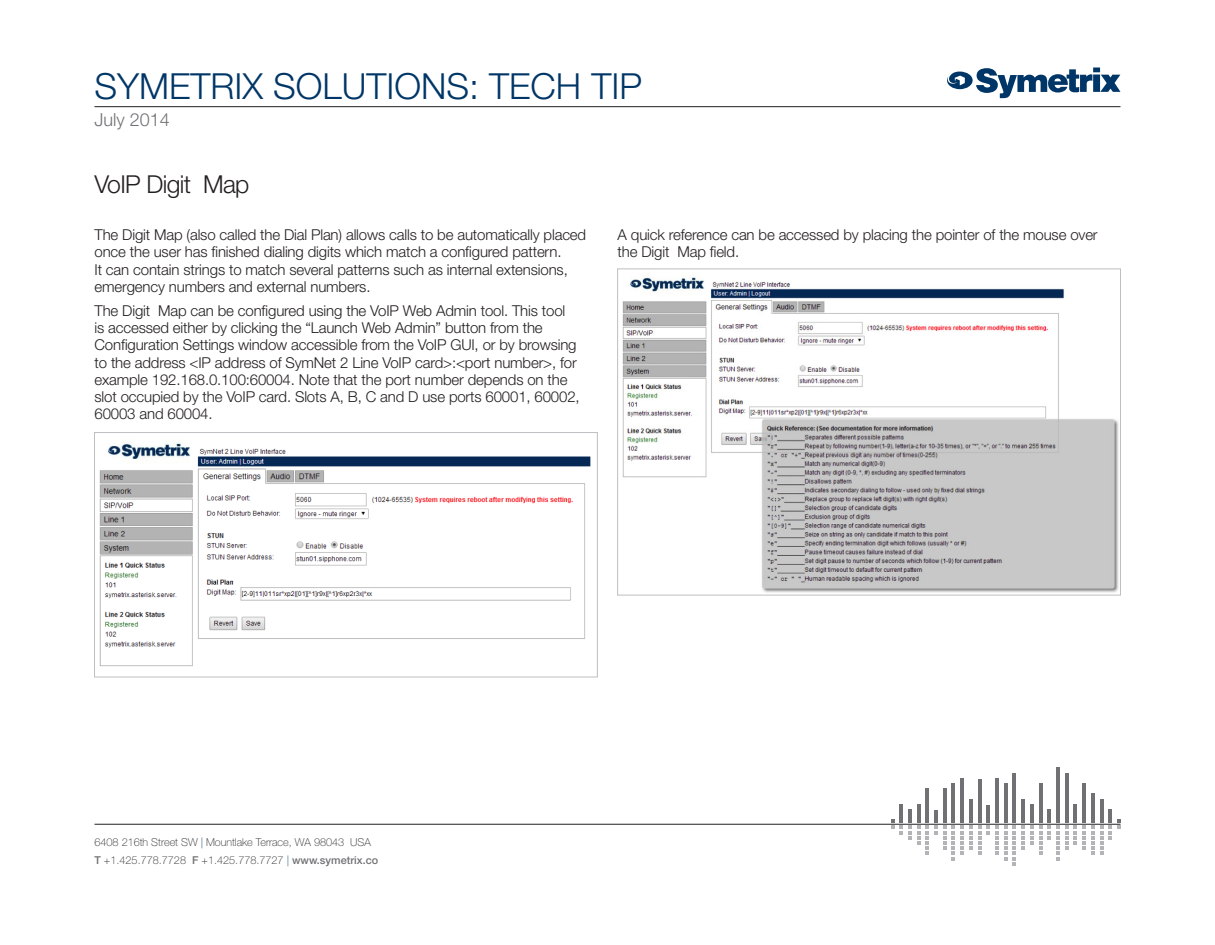
<style>
.page{position:relative;width:1215px;height:945px;background:#fff}
.page>*{position:absolute;margin:0;border:0;box-sizing:border-box;transform-origin:0 0}
.t1{font:300 36px "Helvetica Neue LT Std";color:#003667}
.Product_Name{font:300 24.75px "Helvetica Neue LT Std";letter-spacing:-.025em;color:#231f20}
.t2{font:300 18px "Helvetica Neue LT Std";color:#717074}
.Body_Text{font:300 15px/17.2px "Helvetica Neue LT Std";letter-spacing:-.01em;color:#231f20}
.t3{font:100 10.8px/18px "Helvetica Neue LT Std";color:#231f20}
.s1{color:#003667}
.s2{font-weight:500;color:#717074}
</style>
<div class="page">
<svg style="left:947px;top:68px;width:173px;height:30px"></svg>
<hr style="left:94px;top:106px;width:1026px;height:1px;background:#231f20">
<hr style="left:94px;top:824px;width:1026px;height:1px;background:#231f20">
<hr style="left:900px;top:804px;width:3px;height:19px;background:#717074">
<hr style="left:908px;top:809px;width:3px;height:14px;background:#717074">
<hr style="left:917px;top:804px;width:3px;height:19px;background:#717074">
<hr style="left:926px;top:789px;width:3px;height:34px;background:#717074">
<hr style="left:943px;top:788px;width:3px;height:35px;background:#717074">
<hr style="left:952px;top:783px;width:3px;height:40px;background:#717074">
<hr style="left:961px;top:778px;width:3px;height:45px;background:#717074">
<hr style="left:969px;top:799px;width:3px;height:24px;background:#717074">
<hr style="left:978px;top:779px;width:3px;height:44px;background:#717074">
<hr style="left:987px;top:806px;width:3px;height:17px;background:#717074">
<hr style="left:996px;top:778px;width:3px;height:45px;background:#717074">
<hr style="left:1004px;top:784px;width:3px;height:39px;background:#717074">
<hr style="left:1013px;top:773px;width:3px;height:50px;background:#717074">
<hr style="left:1022px;top:799px;width:3px;height:24px;background:#717074">
<hr style="left:1030px;top:804px;width:3px;height:19px;background:#717074">
<hr style="left:1039px;top:783px;width:3px;height:40px;background:#717074">
<hr style="left:1048px;top:809px;width:3px;height:14px;background:#717074">
<hr style="left:1056px;top:768px;width:4px;height:55px;background:#717074">
<hr style="left:1065px;top:773px;width:3px;height:50px;background:#717074">
<hr style="left:1074px;top:804px;width:3px;height:19px;background:#717074">
<hr style="left:1083px;top:783px;width:3px;height:40px;background:#717074">
<hr style="left:1091px;top:794px;width:3px;height:29px;background:#717074">
<hr style="left:1100px;top:799px;width:3px;height:24px;background:#717074">
<hr style="left:1109px;top:809px;width:3px;height:14px;background:#717074">
<svg style="left:891px;top:820px;width:3px;height:9px"></svg>
<svg style="left:900px;top:826px;width:11px;height:13px"></svg>
<svg style="left:917px;top:826px;width:3px;height:19px"></svg>
<svg style="left:926px;top:826px;width:3px;height:29px"></svg>
<svg style="left:935px;top:810px;width:11px;height:40px"></svg>
<svg style="left:952px;top:826px;width:3px;height:34px"></svg>
<svg style="left:961px;top:826px;width:11px;height:29px"></svg>
<svg style="left:978px;top:826px;width:3px;height:29px"></svg>
<svg style="left:987px;top:826px;width:3px;height:8px"></svg>
<svg style="left:996px;top:826px;width:11px;height:34px"></svg>
<svg style="left:1013px;top:826px;width:3px;height:39px"></svg>
<svg style="left:1022px;top:826px;width:11px;height:24px"></svg>
<svg style="left:1039px;top:826px;width:3px;height:29px"></svg>
<svg style="left:1048px;top:826px;width:20px;height:34px"></svg>
<svg style="left:1074px;top:826px;width:3px;height:19px"></svg>
<svg style="left:1083px;top:826px;width:11px;height:29px"></svg>
<svg style="left:1100px;top:826px;width:3px;height:29px"></svg>
<svg style="left:1109px;top:820px;width:11px;height:19px"></svg>
<img style="left:99px;top:442px;width:492px;height:225px">
<div style="left:94px;top:432px;width:504px;height:245px;border:1px solid #bebfc2"></div>
<img style="left:622px;top:276px;width:497px;height:317px">
<div style="left:617px;top:268px;width:504px;height:327px;border:1px solid #bebfc2"></div>
<h1 class="t1" style="left:94px;top:64px;width:549px">SYMETRIX SOLUTIONS: TECH TIP</h1>
<p class="t2" style="left:94px;top:109px;width:77px">July 2014</p>
<p class="Product_Name" style="left:94px;top:169px;width:157px">VoIP Digit Map</p>
<p class="Body_Text" style="left:94px;top:226px;width:493px">The Digit Map (also called the Dial Plan) allows calls to be automatically placed once the user has finished dialing digits which match a configured pattern.<br>It can contain strings to match several patterns such as internal extensions, emergency numbers and external numbers.</p>
<p class="Body_Text" style="left:94px;top:302px;width:487px">The Digit Map can be configured using the VoIP Web Admin tool. This tool<br>is accessed either by clicking the “Launch Web Admin” button from the Configuration Settings window accessible from the VoIP GUI, or by browsing to the address &lt;IP address of SymNet 2 Line VoIP card&gt;:&lt;port number&gt;, for example 192.168.0.100:60004. Note that the port number depends on the slot occupied by the VoIP card. Slots A, B, C and D use ports 60001, 60002, 60003 and 60004.</p>
<p class="Body_Text" style="left:618px;top:226px;width:482px">A quick reference can be accessed by placing the pointer of the mouse over the Digit Map field.</p>
<p class="t3" style="left:94px;top:833px;width:285px">6408 216th Street SW <span class="s1">|</span> Mountlake Terrace, WA 98043 USA<br><span class="s2">T</span> +1.425.778.7728 <span class="s2">F</span> +1.425.778.7727 <span class="s1">|</span> <span class="s2">www.symetrix.co</span></p>
</div>
